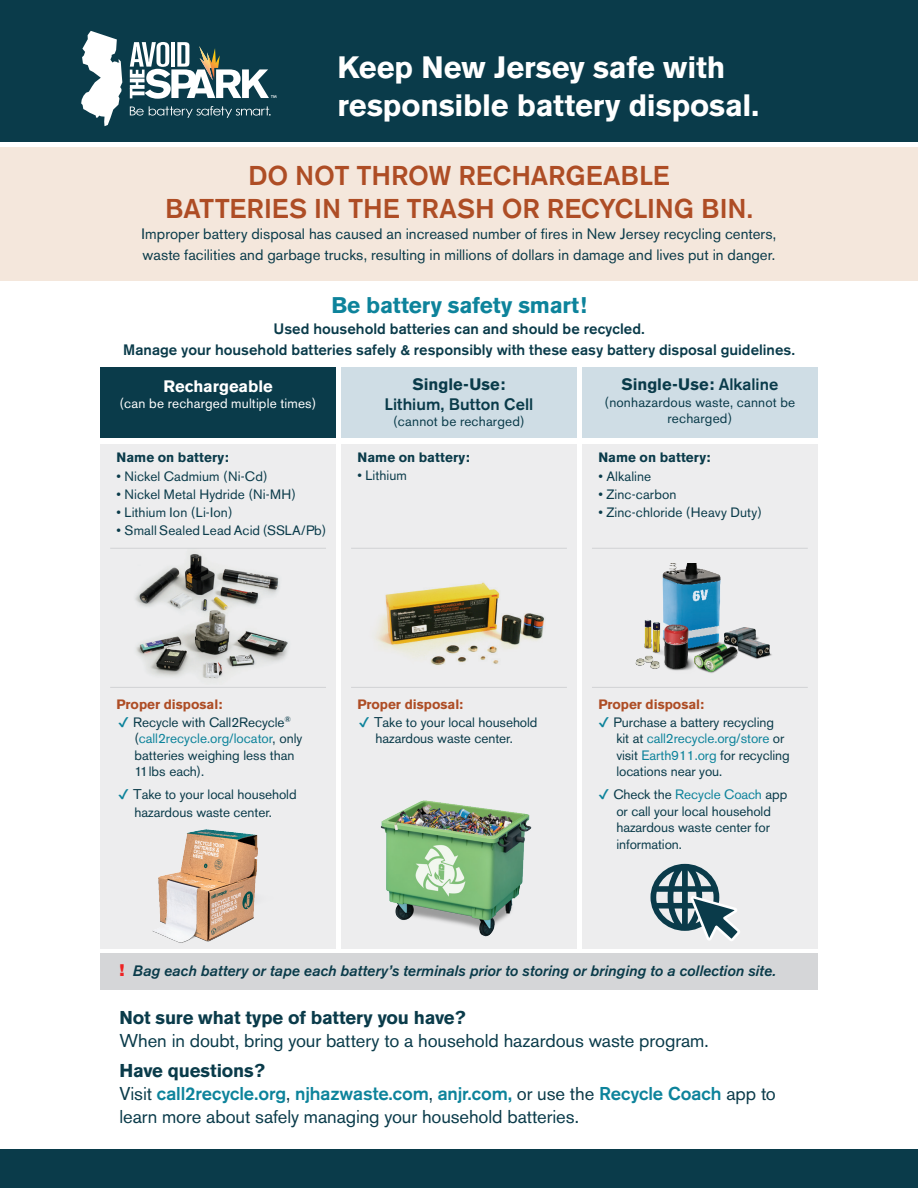
<style>
.page{position:relative;width:918px;height:1188px;background:#fff}
.page>*{position:absolute;margin:0;border:0;box-sizing:border-box;transform-origin:0 0}
.t1{font:700 30.6px/37.5px "Akzidenz Grotesk BE";letter-spacing:-.005em;color:#fff}
.t2{font:500 27px/32.4px "Akzidenz Grotesk BE";letter-spacing:-.005em;color:#ae4d25;text-align:center}
.t3{font:700 22.5px "Akzidenz Grotesk BE";letter-spacing:-.01em;color:#0d839b}
.t4{font:18.45px/23.1px "Akzidenz Grotesk BE";letter-spacing:-.005em;color:#0a3b4a}
.t5{font:700 18.45px "Akzidenz Grotesk BE";letter-spacing:-.01em;color:#0a3b4a}
.t6{font:700 16.5px "Akzidenz Grotesk BE";color:#0a3b4a}
.t7{font:500 16.5px "Akzidenz Grotesk BE";letter-spacing:.005em;color:#0a3b4a}
.t8{font:700 16.5px "Akzidenz Grotesk BE";color:#fff}
.t9{font:15px/21px "Akzidenz Grotesk BE";letter-spacing:.005em;color:#0a3b4a}
.t10{font:500 15px/21px "Akzidenz Grotesk BE";color:#0a3b4a;text-align:center}
.t11{font:italic 500 15px "Akzidenz Grotesk BE";color:#0a3b4a}
.t12{font:13.5px/16.5px "Akzidenz Grotesk BE";letter-spacing:-.005em;color:#0a3b4a}
.t13{font:700 13.5px "Akzidenz Grotesk BE";color:#ae4d25}
.t14{font:700 13.5px "Akzidenz Grotesk BE";letter-spacing:.005em;color:#0a3b4a}
.t15{font:13.5px "Akzidenz Grotesk BE";letter-spacing:.015em;color:#fff}
.t16{font:13.5px "Akzidenz Grotesk BE";letter-spacing:.015em;color:#0a3b4a}
.s1{font-weight:500}
.s2{font-family:"Meiryo";color:#0d839b}
.s3{color:#0d839b}
.s4{font-family:"Meiryo"}
.s5{font-family:"Helvetica Neue LT Std";font-weight:900;font-style:normal;font-size:16.5px;color:#ee2323}
.s6{font-weight:700}
.s7{font-weight:500;color:#0d839b}
.s8{color:#0b3a49}
.s9{color:#0b3b4a}
</style>
<div class="page">
<div style="left:0;top:147px;width:918px;height:133px;background:#f4e7dc"></div>
<div style="left:0;top:1149px;width:918px;height:39px;background:#0a3b4a"></div>
<div style="left:0;top:0;width:918px;height:142px;background:#0a3b4a"></div>
<div style="left:100px;top:367px;width:236px;height:71px;background:#0a3b4a"></div>
<div style="left:100px;top:444px;width:236px;height:504px;background:#ededee"></div>
<hr style="left:110px;top:687px;width:216px;height:1px;background:#d1d2d4">
<hr style="left:110px;top:548px;width:216px;height:1px;background:#d1d2d4">
<img style="left:136px;top:625px;width:152px;height:54px">
<img style="left:135px;top:554px;width:144px;height:71px">
<div style="left:341px;top:367px;width:236px;height:71px;background:#cfdde5"></div>
<div style="left:341px;top:444px;width:236px;height:504px;background:#ededee"></div>
<hr style="left:351px;top:687px;width:216px;height:1px;background:#d1d2d4">
<hr style="left:351px;top:548px;width:216px;height:1px;background:#d1d2d4">
<img style="left:375px;top:582px;width:170px;height:83px">
<img style="left:380px;top:800px;width:152px;height:137px">
<div style="left:582px;top:367px;width:236px;height:71px;background:#cfdde5"></div>
<div style="left:582px;top:444px;width:236px;height:504px;background:#ededee"></div>
<hr style="left:592px;top:687px;width:216px;height:1px;background:#d1d2d4">
<hr style="left:592px;top:548px;width:216px;height:1px;background:#d1d2d4">
<img style="left:635px;top:563px;width:137px;height:110px">
<svg style="left:651px;top:864px;width:89px;height:77px"></svg>
<div style="left:100px;top:953px;width:718px;height:37px;background:#d5d6d8"></div>
<img style="left:152px;top:829px;width:106px;height:114px">
<svg style="left:130px;top:106px;width:141px;height:12px"></svg>
<svg style="left:130px;top:42px;width:146px;height:57px"></svg>
<svg style="left:81px;top:31px;width:41px;height:95px"></svg>
<h1 class="t1" style="left:338px;top:49px;width:423px">Keep New Jersey safe with responsible battery disposal.</h1>
<h2 class="t2" style="left:165px;top:160px;width:589px">DO NOT THROW RECHARGEABLE<br>BATTERIES IN THE TRASH OR RECYCLING BIN.</h2>
<p class="t9" style="left:142px;top:223px;width:636px">Improper battery disposal has caused an increased number of fires in New Jersey recycling centers, waste facilities and garbage trucks, resulting in millions of dollars in damage and lives put in danger.</p>
<h3 class="t3" style="left:331px;top:293px;width:257px">Be battery safety smart!</h3>
<p class="t10" style="left:123px;top:319px;width:673px">Used household batteries can and should be recycled.<br>Manage your household batteries safely &amp; responsibly with these easy battery disposal guidelines.</p>
<p class="t8" style="left:163px;top:377px;width:111px">Rechargeable</p>
<p class="t15" style="left:120px;top:395px;width:198px">(can be recharged multiple times)</p>
<p class="t14" style="left:117px;top:450px;width:114px">Name on battery:</p>
<p class="t12" style="left:117px;top:469px;width:153px">• Nickel Cadmium (Ni-Cd)</p>
<p class="t12" style="left:117px;top:487px;width:181px">• Nickel Metal Hydride (Ni-MH)</p>
<p class="t12" style="left:117px;top:505px;width:118px">• Lithium Ion (Li-Ion)</p>
<p class="t12" style="left:117px;top:523px;width:211px">• Small Sealed Lead Acid (SSLA/Pb)</p>
<p class="t6" style="left:413px;top:375px;width:94px">Single-Use:</p>
<p class="t7" style="left:385px;top:394px;width:150px">Lithium, Button Cell</p>
<p class="t16" style="left:393px;top:414px;width:133px">(cannot be recharged)</p>
<p class="t14" style="left:357px;top:450px;width:114px">Name on battery:</p>
<p class="t12" style="left:357px;top:467px;width:51px">• Lithium</p>
<p class="t6" style="left:621px;top:375px;width:158px">Single-Use: <span class="s1">Alkaline</span></p>
<p class="t12" style="left:605px;top:394px;width:192px;text-align:center">(nonhazardous waste, cannot be recharged)</p>
<p class="t14" style="left:598px;top:450px;width:114px">Name on battery:</p>
<p class="t12" style="left:598px;top:469px;width:54px">• Alkaline</p>
<p class="t12" style="left:598px;top:487px;width:80px">• Zinc-carbon</p>
<p class="t12" style="left:598px;top:505px;width:165px">• Zinc-chloride (Heavy Duty)</p>
<p class="t13" style="left:117px;top:696px;width:107px">Proper disposal:</p>
<p class="t12" style="left:135px;top:714px;width:169px;text-indent:-17px"><span class="s2">✔</span> Recycle with Call2Recycle<sup>® </sup>(<span class="s3">call2recycle.org/locator</span>, only batteries weighing less than<br>11 lbs each).</p>
<p class="t12" style="left:118px;top:786px;width:180px;line-height:18px;text-align:center"><span class="s2">✔</span> <span class="s4">T</span>ake to your local household hazardous waste center.</p>
<p class="t13" style="left:357px;top:696px;width:107px">Proper disposal:</p>
<p class="t12" style="left:359px;top:714px;width:180px;text-align:center"><span class="s2">✔</span> <span class="s4">T</span>ake to your local household hazardous waste center.</p>
<p class="t13" style="left:598px;top:696px;width:107px">Proper disposal:</p>
<p class="t12" style="left:616px;top:714px;width:175px;text-indent:-18px"><span class="s2">✔</span> Purchase a battery recycling kit at <span class="s3">call2recycle.org/store</span> or visit <span class="s3">Earth911.org</span> for recycling locations near you.</p>
<p class="t12" style="left:616px;top:786px;width:172px;text-indent:-18px"><span class="s2">✔</span> Check the <span class="s3">Recycle Coach</span> app or call your local household hazardous waste center for information.</p>
<p class="t11" style="left:119px;top:962px;width:658px"><span class="s5">!</span> Bag each battery or tape each battery’s terminals prior to storing or bringing to a collection site.</p>
<h3 class="t5" style="left:119px;top:1007px;width:348px">Not sure what type of battery you have?</h3>
<h3 class="t4" style="left:119px;top:1029px;width:591px">When in doubt, bring your battery to a household hazardous waste program.</h3>
<h3 class="t4" style="left:119px;top:1059px;width:658px"><span class="s6">Have questions?<br></span>Visit <span class="s7">call2recycle.org</span>, <span class="s7">njhazwaste.com</span>, <span class="s7">anjr.com,</span> <span class="s8">or use the</span> <span class="s7">Recycle Coach</span> <span class="s8">app</span> to learn more about saf<span class="s9">e</span>ly managing your household batteries.</h3>
</div>
